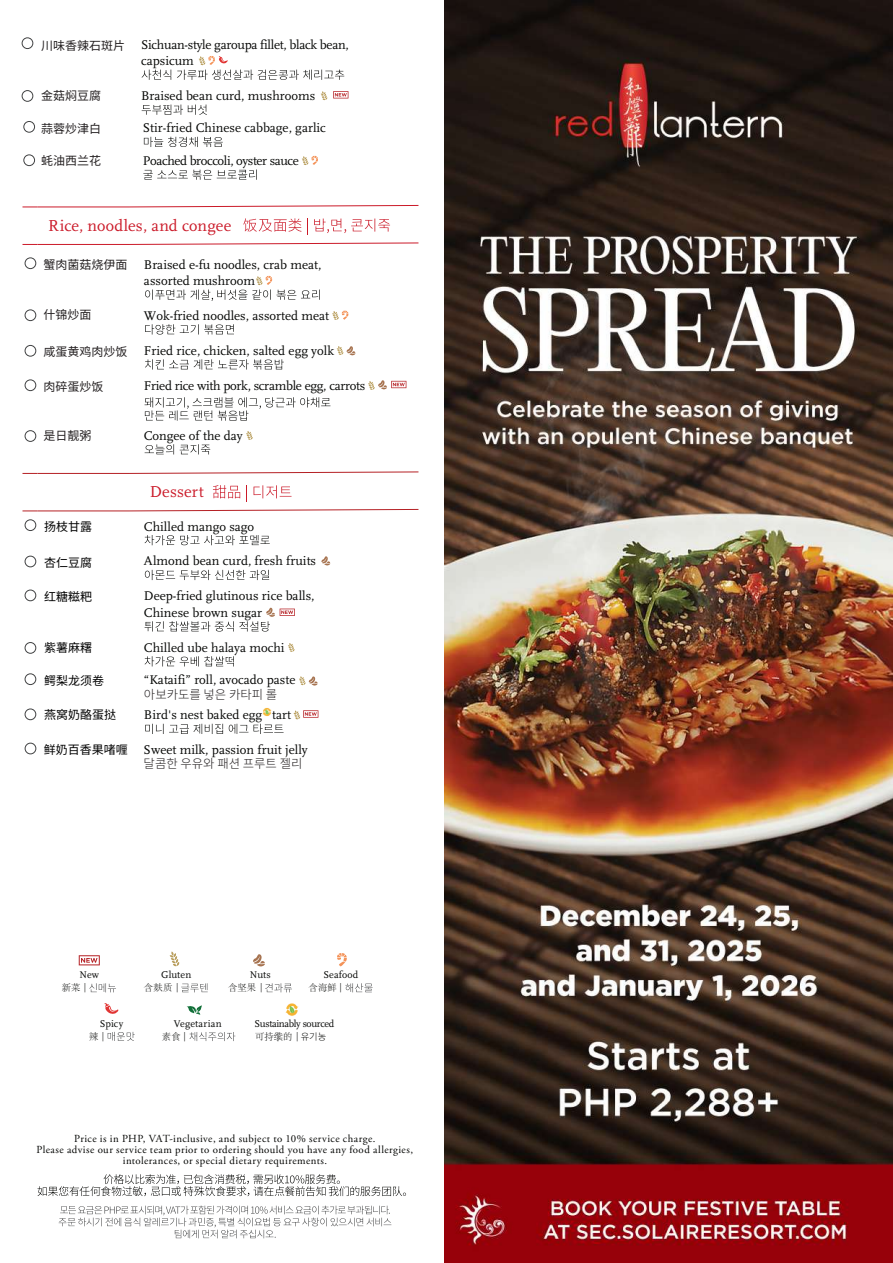
<style>
.page{position:relative;width:893px;height:1263px;background:#fff}
.page>*{position:absolute;margin:0;border:0;box-sizing:border-box;transform-origin:0 0}
.t1{font:16.5px "Scala";letter-spacing:.01em;color:#cb1a29}
.t2{font:13.2px/16.5px "Scala";color:#040503}
.t3{font:13.2px/16.5px "Scala";letter-spacing:-.02em;color:#040503}
.t4{font:13.2px "Scala";letter-spacing:-.03em;color:#040503}
.t5{font:300 12.3px "Noto Sans KR";color:#231f20}
.t6{font:12px "Noto Sans SC";color:#231f20}
.t7{font:12px "Noto Sans SC";color:#000001}
.t8{font:10.8px/10.9px "Adobe Garamond Pro";letter-spacing:.045em;color:#040503;text-align:center}
.t9{font:10.2px "Scala";color:#040503}
.t10{font:10.2px "Scala";letter-spacing:-.035em;color:#040503}
.t11{font:10.2px "Scala";letter-spacing:.02em;color:#040503}
.t12{font:300 9.3px "Adobe Song Std";letter-spacing:.005em;color:#040503}
.t13{font:300 9.3px "Noto Sans KR";color:#040503}
</style>
<div class="page">
<div style="left:22px;top:38px;width:11px;height:11px;border:1px solid #414243;border-radius:50%"></div>
<div style="left:22px;top:90px;width:11px;height:12px;border:1px solid #414243;border-radius:50%"></div>
<svg style="left:321px;top:91px;width:6px;height:9px"></svg>
<svg style="left:333px;top:91px;width:15px;height:7px"></svg>
<svg style="left:142px;top:105px;width:65px;height:10px"></svg>
<div style="left:24px;top:121px;width:11px;height:11px;border:1px solid #414243;border-radius:50%"></div>
<svg style="left:144px;top:137px;width:79px;height:10px"></svg>
<div style="left:24px;top:155px;width:11px;height:11px;border:1px solid #414243;border-radius:50%"></div>
<svg style="left:302px;top:156px;width:16px;height:9px"></svg>
<svg style="left:143px;top:169px;width:114px;height:11px"></svg>
<svg style="left:22px;top:473px;width:15px;height:1px"></svg>
<hr style="left:37px;top:473px;width:92px;height:1px;background:#b52024">
<svg style="left:128px;top:471px;width:291px;height:3px"></svg>
<svg style="left:22px;top:510px;width:15px;height:1px"></svg>
<hr style="left:37px;top:510px;width:92px;height:1px;background:#b52024">
<svg style="left:128px;top:509px;width:291px;height:3px"></svg>
<svg style="left:22px;top:244px;width:15px;height:1px"></svg>
<hr style="left:37px;top:244px;width:92px;height:1px;background:#cb1a29">
<svg style="left:129px;top:242px;width:290px;height:3px"></svg>
<svg style="left:22px;top:207px;width:15px;height:1px"></svg>
<hr style="left:37px;top:207px;width:92px;height:1px;background:#cb1a29">
<svg style="left:128px;top:205px;width:291px;height:3px"></svg>
<svg style="left:243px;top:218px;width:65px;height:17px"></svg>
<svg style="left:314px;top:219px;width:76px;height:14px"></svg>
<div style="left:25px;top:258px;width:11px;height:11px;border:1px solid #414243;border-radius:50%"></div>
<svg style="left:145px;top:276px;width:175px;height:25px"></svg>
<div style="left:25px;top:310px;width:11px;height:11px;border:1px solid #414243;border-radius:50%"></div>
<svg style="left:332px;top:311px;width:17px;height:9px"></svg>
<svg style="left:145px;top:324px;width:89px;height:10px"></svg>
<div style="left:25px;top:345px;width:11px;height:11px;border:1px solid #414243;border-radius:50%"></div>
<svg style="left:145px;top:359px;width:139px;height:11px"></svg>
<div style="left:25px;top:380px;width:11px;height:11px;border:1px solid #414243;border-radius:50%"></div>
<svg style="left:145px;top:397px;width:185px;height:24px"></svg>
<div style="left:25px;top:430px;width:11px;height:12px;border:1px solid #414243;border-radius:50%"></div>
<svg style="left:246px;top:431px;width:7px;height:9px"></svg>
<svg style="left:145px;top:444px;width:65px;height:10px"></svg>
<svg style="left:213px;top:485px;width:27px;height:13px"></svg>
<svg style="left:246px;top:485px;width:1px;height:16px"></svg>
<svg style="left:254px;top:485px;width:38px;height:13px"></svg>
<svg style="left:38px;top:1174px;width:368px;height:22px"></svg>
<svg style="left:59px;top:1205px;width:332px;height:33px"></svg>
<div style="left:25px;top:520px;width:11px;height:11px;border:1px solid #414243;border-radius:50%"></div>
<svg style="left:145px;top:535px;width:125px;height:10px"></svg>
<div style="left:25px;top:556px;width:11px;height:11px;border:1px solid #414243;border-radius:50%"></div>
<svg style="left:321px;top:556px;width:9px;height:9px"></svg>
<svg style="left:145px;top:570px;width:124px;height:10px"></svg>
<div style="left:25px;top:590px;width:11px;height:11px;border:1px solid #414243;border-radius:50%"></div>
<div style="left:25px;top:642px;width:11px;height:11px;border:1px solid #414243;border-radius:50%"></div>
<svg style="left:288px;top:643px;width:7px;height:9px"></svg>
<svg style="left:145px;top:656px;width:89px;height:10px"></svg>
<div style="left:25px;top:674px;width:11px;height:11px;border:1px solid #414243;border-radius:50%"></div>
<div style="left:25px;top:709px;width:11px;height:11px;border:1px solid #414243;border-radius:50%"></div>
<svg style="left:294px;top:710px;width:24px;height:9px"></svg>
<svg style="left:145px;top:724px;width:139px;height:10px"></svg>
<div style="left:25px;top:743px;width:11px;height:11px;border:1px solid #414243;border-radius:50%"></div>
<svg style="left:337px;top:953px;width:10px;height:14px"></svg>
<svg style="left:345px;top:983px;width:28px;height:9px"></svg>
<svg style="left:108px;top:1032px;width:27px;height:9px"></svg>
<svg style="left:105px;top:1003px;width:14px;height:11px"></svg>
<svg style="left:187px;top:1005px;width:15px;height:10px"></svg>
<svg style="left:189px;top:1032px;width:46px;height:9px"></svg>
<svg style="left:170px;top:951px;width:9px;height:15px"></svg>
<svg style="left:181px;top:983px;width:27px;height:9px"></svg>
<svg style="left:253px;top:954px;width:12px;height:12px"></svg>
<svg style="left:265px;top:983px;width:27px;height:9px"></svg>
<svg style="left:89px;top:983px;width:27px;height:9px"></svg>
<svg style="left:79px;top:955px;width:21px;height:10px"></svg>
<img style="left:285px;top:1003px;width:14px;height:13px">
<svg style="left:263px;top:708px;width:8px;height:8px"></svg>
<svg style="left:142px;top:56px;width:202px;height:24px"></svg>
<svg style="left:368px;top:380px;width:38px;height:10px"></svg>
<svg style="left:337px;top:346px;width:18px;height:9px"></svg>
<svg style="left:145px;top:607px;width:150px;height:24px"></svg>
<svg style="left:299px;top:676px;width:19px;height:10px"></svg>
<img style="left:445px;top:0;width:448px;height:1263px">
<p class="t6" style="left:41px;top:39px;width:85px">川味香辣石斑片</p>
<p class="t6" style="left:41px;top:89px;width:61px">金菇焖豆腐</p>
<p class="t6" style="left:41px;top:122px;width:61px">蒜蓉炒津白</p>
<p class="t6" style="left:41px;top:154px;width:61px">蚝油西兰花</p>
<p class="t3" style="left:141px;top:36px;width:209px">Sichuan-style garoupa fillet, black bean, capsicum</p>
<p class="t2" style="left:141px;top:88px;width:176px">Braised bean curd, mushrooms</p>
<p class="t2" style="left:143px;top:120px;width:185px">Stir-fried Chinese cabbage, garlic</p>
<p class="t4" style="left:143px;top:154px;width:158px">Poached broccoli, oyster sauce</p>
<p class="t1" style="left:48px;top:216px;width:185px">Rice, noodles, and congee</p>
<p class="t2" style="left:144px;top:256px;width:179px">Braised e-fu noodles, crab meat, assorted mushroom</p>
<p class="t2" style="left:144px;top:308px;width:187px">Wok-fried noodles, assorted meat</p>
<p class="t2" style="left:144px;top:343px;width:192px">Fried rice, chicken, salted egg yolk</p>
<p class="t3" style="left:144px;top:378px;width:223px">Fried rice with pork, scramble egg, carrots</p>
<p class="t2" style="left:144px;top:427px;width:100px">Congee of the day</p>
<p class="t6" style="left:43px;top:258px;width:85px">蟹肉菌菇烧伊面</p>
<p class="t6" style="left:43px;top:308px;width:49px">什锦炒面</p>
<p class="t6" style="left:43px;top:345px;width:85px">咸蛋黄鸡肉炒饭</p>
<p class="t6" style="left:43px;top:380px;width:61px">肉碎蛋炒饭</p>
<p class="t6" style="left:43px;top:429px;width:49px">是日靓粥</p>
<p class="t7" style="left:44px;top:519px;width:49px">扬枝甘露</p>
<p class="t7" style="left:44px;top:556px;width:49px">杏仁豆腐</p>
<p class="t7" style="left:44px;top:590px;width:49px">红糖糍粑</p>
<p class="t7" style="left:44px;top:640px;width:49px">紫薯麻糬</p>
<p class="t7" style="left:44px;top:673px;width:61px">鳄梨龙须卷</p>
<p class="t7" style="left:44px;top:708px;width:73px">燕窝奶酪蛋挞</p>
<p class="t7" style="left:44px;top:743px;width:85px">鲜奶百香果啫喱</p>
<p class="t1" style="left:150px;top:483px;width:56px">Dessert</p>
<p class="t2" style="left:144px;top:518px;width:112px">Chilled mango sago</p>
<p class="t2" style="left:144px;top:553px;width:174px">Almond bean curd, fresh fruits</p>
<p class="t2" style="left:144px;top:588px;width:172px">Deep-fried glutinous rice balls,<br>Chinese brown sugar</p>
<p class="t2" style="left:144px;top:639px;width:142px">Chilled ube halaya mochi</p>
<p class="t2" style="left:144px;top:672px;width:153px">“Kataifi” roll, avocado paste</p>
<p class="t2" style="left:144px;top:707px;width:148px">Bird's nest baked egg tart</p>
<p class="t5" style="left:144px;top:687px;width:135px">아보카도를 넣은 카타피 롤</p>
<p class="t2" style="left:144px;top:741px;width:166px">Sweet milk, passion fruit jelly</p>
<p class="t5" style="left:144px;top:757px;width:160px">달콤한 우유와 패션 프루트 젤리</p>
<p class="t9" style="left:79px;top:969px;width:21px">New</p>
<p class="t12" style="left:62px;top:983px;width:26px">新菜 |</p>
<p class="t9" style="left:100px;top:1018px;width:25px">Spicy</p>
<p class="t12" style="left:89px;top:1031px;width:16px">辣 |</p>
<p class="t9" style="left:161px;top:969px;width:32px">Gluten</p>
<p class="t12" style="left:144px;top:983px;width:36px">含麸质 |</p>
<p class="t9" style="left:250px;top:969px;width:22px">Nuts</p>
<p class="t12" style="left:228px;top:983px;width:36px">含坚果 |</p>
<p class="t9" style="left:323px;top:969px;width:37px">Seafood</p>
<p class="t12" style="left:309px;top:983px;width:35px">含海鲜 |</p>
<p class="t10" style="left:255px;top:1018px;width:81px">Sustainably sourced</p>
<p class="t12" style="left:255px;top:1032px;width:39px">可持续的</p>
<p class="t11" style="left:174px;top:1018px;width:49px">Vegetarian</p>
<p class="t12" style="left:162px;top:1032px;width:25px">素食 |</p>
<p class="t12" style="left:296px;top:1030px;width:4px">|</p>
<p class="t12" style="left:277px;top:1030px;width:4px">|</p>
<p class="t13" style="left:301px;top:1031px;width:27px">유기농</p>
<p class="t8" style="left:36px;top:1133px;width:378px">Price is in PHP, VAT-inclusive, and subject to 10% service charge.<br>Please advise our service team prior to ordering should you have any food allergies, intolerances, or special dietary requirements.</p>
</div>
